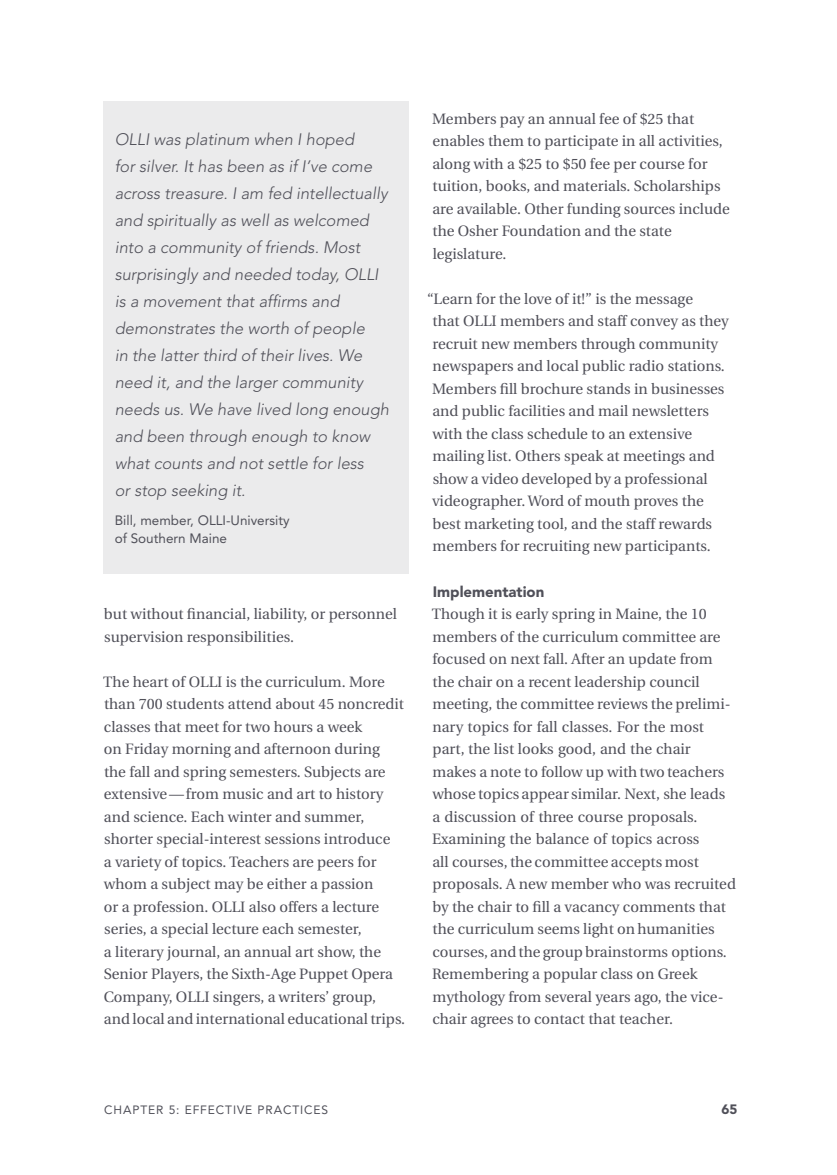
<style>
.page{position:relative;width:837px;height:1175px;background:#fff}
.page>*{position:absolute;margin:0;border:0;box-sizing:border-box;transform-origin:0 0}
.t1{font:italic 300 16.5px/27px "Avenir";color:#505059}
.t2{font:15px/22.5px "Utopia";color:#505059}
.t3{font:900 15px "Avenir";color:#505059}
.t4{font:13.5px/18px "Avenir";color:#505059}
.t5{font:900 13.5px "Avenir";color:#505059}
.t6{font:12px "Avenir";letter-spacing:.075em;color:#505059}
</style>
<div class="page">
<div style="left:104px;top:101px;width:306px;height:473px;background:#ebebec"></div>
<p class="t1" style="left:115px;top:125px;width:276px">OLLI was platinum when I hoped<br>for silver. It has been as if I’ve come across treasure. I am fed intellectually and spiritually as well as welcomed into a community of friends. Most surprisingly and needed today, OLLI is a movement that affirms and demonstrates the worth of people<br>in the latter third of their lives. We need it, and the larger community needs us. We have lived long enough and been through enough to know what counts and not settle for less<br>or stop seeking it.</p>
<p class="t4" style="left:115px;top:511px;width:177px">Bill, member, OLLI-University of Southern Maine</p>
<p class="t2" style="left:104px;top:603px;width:295px">but without financial, liability, or personnel supervision responsibilities.</p>
<p class="t2" style="left:103px;top:670px;width:304px">The heart of OLLI is the curriculum. More than 700 students attend about 45 noncredit classes that meet for two hours a week<br>on Friday morning and afternoon during<br>the fall and spring semesters. Subjects are extensive—from music and art to history and science. Each winter and summer, shorter special-interest sessions introduce<br>a variety of topics. Teachers are peers for whom a subject may be either a passion<br>or a profession. OLLI also offers a lecture series, a special lecture each semester,<br>a literary journal, an annual art show, the Senior Players, the Sixth-Age Puppet Opera Company, OLLI singers, a writers’ group, and local and international educational trips.</p>
<p class="t2" style="left:432px;top:108px;width:299px">Members pay an annual fee of $25 that enables them to participate in all activities, along with a $25 to $50 fee per course for tuition, books, and materials. Scholarships are available. Other funding sources include the Osher Foundation and the state legislature.</p>
<p class="t2" style="left:432px;top:288px;width:298px;text-indent:-5px">“Learn for the love of it!” is the message<br>that OLLI members and staff convey as they recruit new members through community newspapers and local public radio stations.<br>Members fill brochure stands in businesses and public facilities and mail newsletters with the class schedule to an extensive mailing list. Others speak at meetings and show a video developed by a professional videographer. Word of mouth proves the best marketing tool, and the staff rewards members for recruiting new participants.</p>
<p class="t3" style="left:433px;top:582px;width:113px">Implementation</p>
<p class="t2" style="left:432px;top:603px;width:306px">Though it is early spring in Maine, the 10 members of the curriculum committee are focused on next fall. After an update from the chair on a recent leadership council meeting, the committee reviews the prelimi&shy;nary topics for fall classes. For the most part, the list looks good, and the chair makes a note to follow up with two teachers whose topics appear similar. Next, she leads a discussion of three course proposals.<br>Examining the balance of topics across<br>all courses, the committee accepts most proposals. A new member who was recruited by the chair to fill a vacancy comments that the curriculum seems light on humanities courses, and the group brainstorms options.<br>Remembering a popular class on Greek mythology from several years ago, the vice&shy;chair agrees to contact that teacher.</p>
<p class="t6" style="left:104px;top:1103px;width:89px">CHAPTER : effective</p>
<p class="t6" style="left:258px;top:1103px;width:9px">practices</p>
<p class="t5" style="left:721px;top:1101px;width:17px">65</p>
</div>
